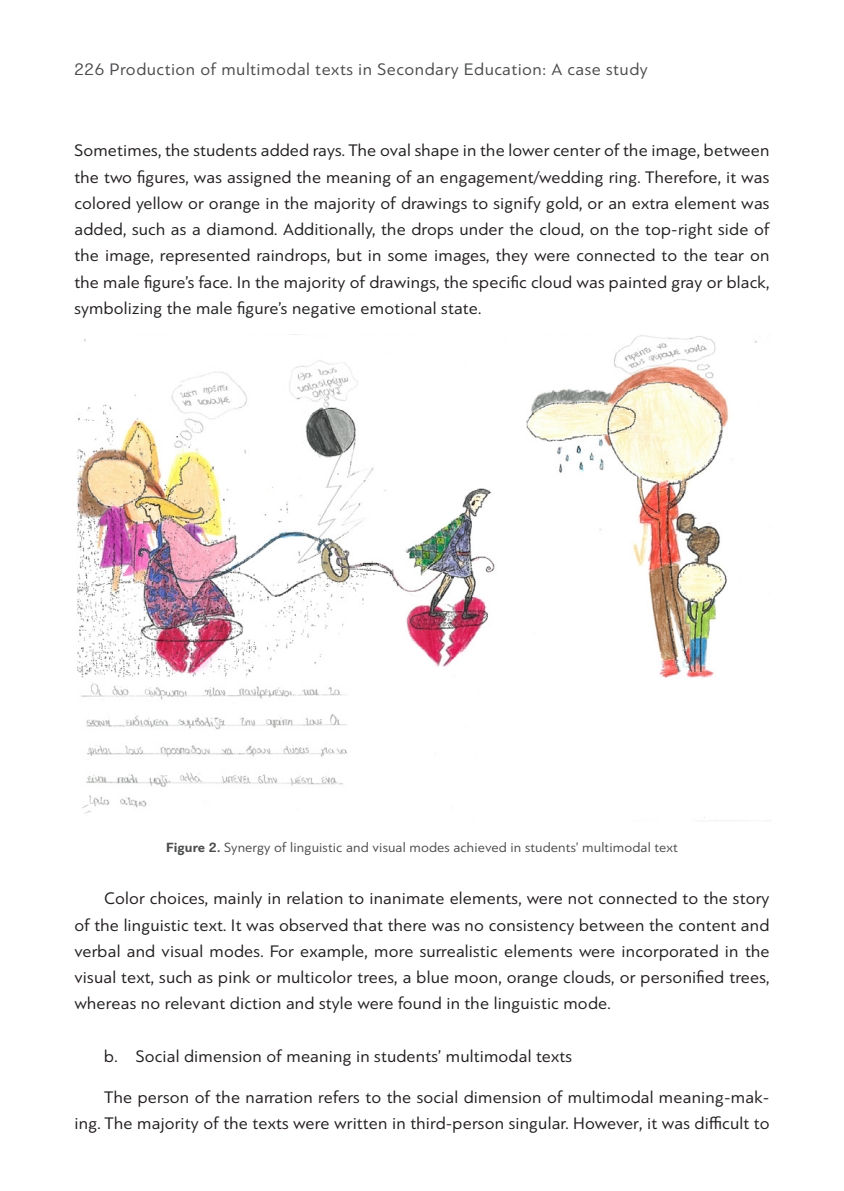
<style>
.page{position:relative;width:844px;height:1191px;background:#fff}
.page>*{position:absolute;margin:0;border:0;box-sizing:border-box;transform-origin:0 0}
.Rest_Paragraphs{font:17.5px/26.2px "PF Bague Sans Pro";letter-spacing:.01em;color:#231f20;text-align:justify}
.First_Paragraph_afte{font:17.5px/26.2px "PF Bague Sans Pro";letter-spacing:.01em;color:#231f20;text-align:right}
.Article_upper{font:17.5px "PF Bague Sans Pro";letter-spacing:.03em;color:#4b4c4d}
.Lezantes_4_2{font:14px "PF Bague Sans Pro";letter-spacing:.01em;color:#4b4c4d}
.s1{font-weight:700}
</style>
<div class="page">
<img style="left:77px;top:334px;width:692px;height:487px">
<p class="Article_upper" style="left:74px;top:60px;width:574px">226 Production of multimodal texts in Secondary Education: A case study</p>
<p class="Rest_Paragraphs" style="left:74px;top:137px;width:696px">Sometimes, the students added rays. The oval shape in the lower center of the image, between the two figures, was assigned the meaning of an engagement/wedding ring. Therefore, it was colored yellow or orange in the majority of drawings to signify gold, or an extra element was added, such as a diamond. Additionally, the drops under the cloud, on the top-right side of the image, represented raindrops, but in some images, they were connected to the tear on the male figure’s face. In the majority of drawings, the specific cloud was painted gray or black, symbolizing the male figure’s negative emotional state.</p>
<p class="Lezantes_4_2" style="left:166px;top:839px;width:513px"><span class="s1">Figure 2.</span> Synergy of linguistic and visual modes achieved in students’ multimodal text</p>
<p class="Rest_Paragraphs" style="left:74px;top:885px;width:696px;text-indent:30px">Color choices, mainly in relation to inanimate elements, were not connected to the story of the linguistic text. It was observed that there was no consistency between the content and verbal and visual modes. For example, more surrealistic elements were incorporated in the visual text, such as pink or multicolor trees, a blue moon, orange clouds, or personified trees, whereas no relevant diction and style were found in the linguistic mode.</p>
<p class="Rest_Paragraphs" style="left:104px;top:1043px;width:469px">b. Social dimension of meaning in students’ multimodal texts</p>
<p class="First_Paragraph_afte" style="left:74px;top:1084px;width:696px">The person of the narration refers to the social dimension of multimodal meaning-mak&shy;ing. The majority of the texts were written in third-person singular. However, it was difficult to</p>
</div>
